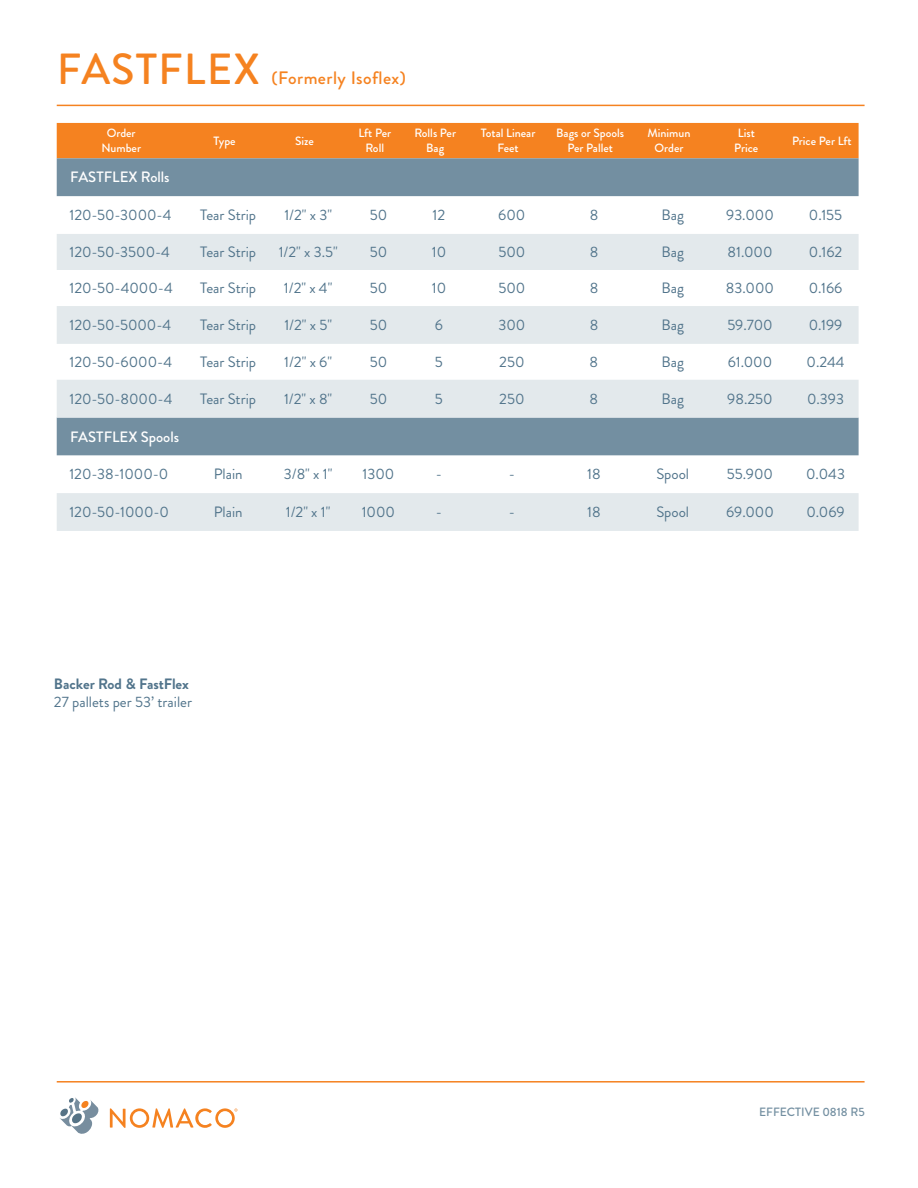
<style>
.page{position:relative;width:918px;height:1188px;background:#fff}
.page>*{position:absolute;margin:0;border:0;box-sizing:border-box;transform-origin:0 0}
.t1{font:500 43.5px "Brandon Grotesque";letter-spacing:.025em;color:#f58220}
.t2{font:500 18px "Brandon Grotesque";letter-spacing:.025em;color:#f58220}
.t3{font:15px "Brandon Grotesque";color:#51748b}
.t4{font:500 15px "Brandon Grotesque";color:#fff}
.t5{font:700 15px "Brandon Grotesque";color:#51748b}
.t6{font:500 12px/15px "Brandon Grotesque";color:#fff;text-align:center}
.t7{font:500 12px "Brandon Grotesque";color:#738fa1}
</style>
<div class="page">
<svg style="left:60px;top:1097px;width:39px;height:37px"></svg>
<svg style="left:110px;top:1108px;width:127px;height:20px"></svg>
<hr style="left:57px;top:1081px;width:808px;height:2px;background:#f58220">
<hr style="left:57px;top:105px;width:808px;height:1px;background:#f58220">
<div style="left:57px;top:123px;width:802px;height:35px;background:#f58220"></div>
<div style="left:57px;top:158px;width:802px;height:39px;background:#738fa1"></div>
<svg style="left:57px;top:234px;width:802px;height:297px;fill:#e3e9ec"></svg>
<h1 class="t1" style="left:57px;top:39px;width:205px">FASTFLEX</h1>
<p class="t2" style="left:272px;top:66px;width:136px">(Formerly Isoflex)</p>
<p class="t6" style="left:101px;top:126px;width:41px">Order<br>Number</p>
<p class="t6" style="left:213px;top:133px;width:24px">Type</p>
<p class="t6" style="left:295px;top:133px;width:20px">Size</p>
<p class="t6" style="left:358px;top:126px;width:34px">Lft Per<br>Roll</p>
<p class="t6" style="left:414px;top:126px;width:43px">Rolls Per<br>Bag</p>
<p class="t6" style="left:481px;top:126px;width:56px">Total Linear<br>Feet</p>
<p class="t6" style="left:556px;top:126px;width:69px">Bags or Spools<br>Per Pallet</p>
<p class="t6" style="left:648px;top:126px;width:45px">Minimun<br>Order</p>
<p class="t6" style="left:734px;top:126px;width:26px;text-align:left">List<br>Price</p>
<p class="t6" style="left:792px;top:133px;width:61px">Price Per Lft</p>
<p class="t4" style="left:70px;top:167px;width:101px">FASTFLEX Rolls</p>
<p class="t3" style="left:69px;top:205px;width:104px">120-50-3000-4</p>
<p class="t3" style="left:200px;top:205px;width:57px">Tear Strip</p>
<p class="t3" style="left:284px;top:205px;width:49px">1/2" x 3"</p>
<p class="t3" style="left:370px;top:205px;width:19px">50</p>
<p class="t3" style="left:433px;top:205px;width:14px">12</p>
<p class="t3" style="left:498px;top:205px;width:29px">600</p>
<p class="t3" style="left:590px;top:205px;width:10px">8</p>
<p class="t3" style="left:662px;top:205px;width:24px">Bag</p>
<p class="t3" style="left:726px;top:205px;width:49px">93.000</p>
<p class="t3" style="left:809px;top:205px;width:35px">0.155</p>
<p class="t3" style="left:69px;top:242px;width:102px">120-50-3500-4</p>
<p class="t3" style="left:200px;top:242px;width:57px">Tear Strip</p>
<p class="t3" style="left:279px;top:242px;width:60px">1/2" x 3.5"</p>
<p class="t3" style="left:370px;top:242px;width:19px">50</p>
<p class="t3" style="left:432px;top:242px;width:16px">10</p>
<p class="t3" style="left:498px;top:242px;width:28px">500</p>
<p class="t3" style="left:590px;top:242px;width:10px">8</p>
<p class="t3" style="left:662px;top:242px;width:24px">Bag</p>
<p class="t3" style="left:728px;top:242px;width:47px">81.000</p>
<p class="t3" style="left:809px;top:242px;width:35px">0.162</p>
<p class="t3" style="left:69px;top:278px;width:105px">120-50-4000-4</p>
<p class="t3" style="left:200px;top:278px;width:57px">Tear Strip</p>
<p class="t3" style="left:284px;top:278px;width:50px">1/2" x 4"</p>
<p class="t3" style="left:370px;top:278px;width:19px">50</p>
<p class="t3" style="left:432px;top:278px;width:16px">10</p>
<p class="t3" style="left:498px;top:278px;width:28px">500</p>
<p class="t3" style="left:590px;top:278px;width:10px">8</p>
<p class="t3" style="left:662px;top:278px;width:24px">Bag</p>
<p class="t3" style="left:726px;top:278px;width:50px">83.000</p>
<p class="t3" style="left:809px;top:278px;width:35px">0.166</p>
<p class="t3" style="left:69px;top:315px;width:103px">120-50-5000-4</p>
<p class="t3" style="left:200px;top:315px;width:57px">Tear Strip</p>
<p class="t3" style="left:284px;top:315px;width:49px">1/2" x 5"</p>
<p class="t3" style="left:370px;top:315px;width:19px">50</p>
<p class="t3" style="left:435px;top:315px;width:10px">6</p>
<p class="t3" style="left:498px;top:315px;width:28px">300</p>
<p class="t3" style="left:590px;top:315px;width:10px">8</p>
<p class="t3" style="left:662px;top:315px;width:24px">Bag</p>
<p class="t3" style="left:727px;top:315px;width:47px">59.700</p>
<p class="t3" style="left:809px;top:315px;width:35px">0.199</p>
<p class="t3" style="left:69px;top:352px;width:104px">120-50-6000-4</p>
<p class="t3" style="left:200px;top:352px;width:57px">Tear Strip</p>
<p class="t3" style="left:284px;top:352px;width:49px">1/2" x 6"</p>
<p class="t3" style="left:370px;top:352px;width:19px">50</p>
<p class="t3" style="left:435px;top:352px;width:9px">5</p>
<p class="t3" style="left:499px;top:352px;width:27px">250</p>
<p class="t3" style="left:590px;top:352px;width:10px">8</p>
<p class="t3" style="left:662px;top:352px;width:24px">Bag</p>
<p class="t3" style="left:728px;top:352px;width:46px">61.000</p>
<p class="t3" style="left:807px;top:352px;width:40px">0.244</p>
<p class="t3" style="left:69px;top:388px;width:105px">120-50-8000-4</p>
<p class="t3" style="left:200px;top:388px;width:57px">Tear Strip</p>
<p class="t3" style="left:284px;top:388px;width:50px">1/2" x 8"</p>
<p class="t3" style="left:370px;top:388px;width:19px">50</p>
<p class="t3" style="left:435px;top:388px;width:9px">5</p>
<p class="t3" style="left:499px;top:388px;width:27px">250</p>
<p class="t3" style="left:590px;top:388px;width:10px">8</p>
<p class="t3" style="left:662px;top:388px;width:24px">Bag</p>
<p class="t3" style="left:727px;top:388px;width:47px">98.250</p>
<p class="t3" style="left:807px;top:388px;width:38px">0.393</p>
<p class="t4" style="left:70px;top:426px;width:110px">FASTFLEX Spools</p>
<p class="t3" style="left:69px;top:464px;width:100px">120-38-1000-0</p>
<p class="t3" style="left:214px;top:464px;width:30px">Plain</p>
<p class="t3" style="left:284px;top:464px;width:50px">3/8" x 1"</p>
<p class="t3" style="left:363px;top:464px;width:33px">1300</p>
<p class="t3" style="left:436px;top:464px;width:8px">-</p>
<p class="t3" style="left:509px;top:464px;width:8px">-</p>
<p class="t3" style="left:587px;top:464px;width:15px">18</p>
<p class="t3" style="left:656px;top:464px;width:34px">Spool</p>
<p class="t3" style="left:727px;top:464px;width:48px">55.900</p>
<p class="t3" style="left:806px;top:464px;width:40px">0.043</p>
<p class="t3" style="left:69px;top:502px;width:101px">120-50-1000-0</p>
<p class="t3" style="left:214px;top:502px;width:30px">Plain</p>
<p class="t3" style="left:286px;top:502px;width:46px">1/2" x 1"</p>
<p class="t3" style="left:362px;top:502px;width:35px">1000</p>
<p class="t3" style="left:436px;top:502px;width:8px">-</p>
<p class="t3" style="left:509px;top:502px;width:8px">-</p>
<p class="t3" style="left:587px;top:502px;width:15px">18</p>
<p class="t3" style="left:656px;top:502px;width:34px">Spool</p>
<p class="t3" style="left:726px;top:502px;width:49px">69.000</p>
<p class="t3" style="left:806px;top:502px;width:40px">0.069</p>
<p class="t5" style="left:54px;top:674px;width:137px">Backer Rod &amp; FastFlex</p>
<p class="t3" style="left:54px;top:692px;width:140px">27 pallets per 53’ trailer</p>
<p class="t7" style="left:759px;top:1104px;width:107px">EFFECTIVE 0818 R5</p>
</div>
